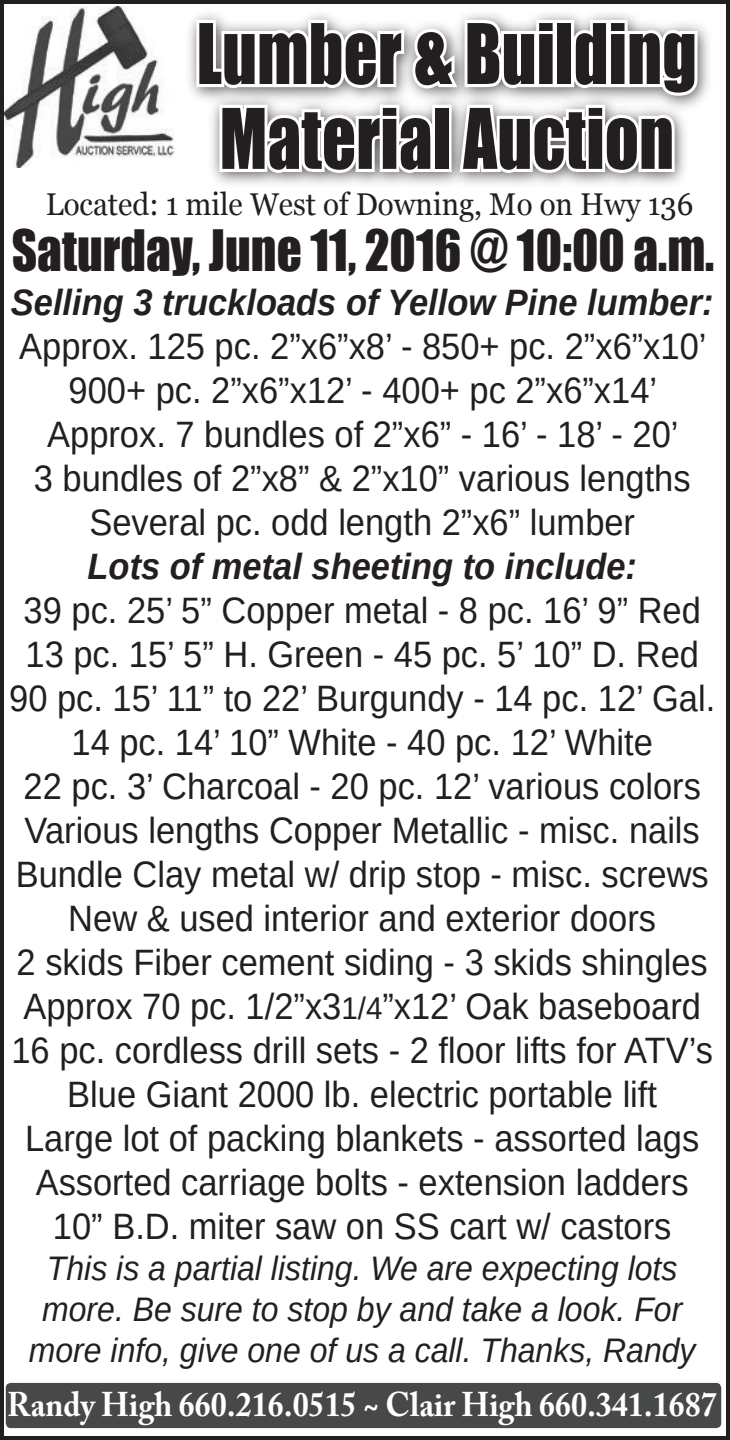
<style>
.page{position:relative;width:730px;height:1440px;background:#fff}
.page>*{position:absolute;margin:0;border:0;box-sizing:border-box;transform-origin:0 0}
.t1{font:77.2px/84.8px "Impact";letter-spacing:.005em;color:#231f20;scale:.86 1}
.t2{font:52.4px "Impact";color:#231f20;scale:.94 1}
.t3{font:36.8px/44px "Liberation Sans";color:#231f20;text-align:center;scale:.94 1}
.t4{font:italic 34px/40.8px "Liberation Sans";color:#231f20;text-align:center;scale:.94 1}
.t5{font:700 34px "Adobe Caslon Pro";color:#fff;scale:.94 1}
.t6{font:31.6px "Georgia";color:#231f20;scale:.94 1}
.s1{font-weight:700;font-style:italic}
.s2{font-size:31.6px}
</style>
<div class="page">
<div style="left:6px;top:1383px;width:714px;height:45px;background:#474849;border-radius:5px"></div>
<img style="left:5px;top:7px;width:169px;height:160px">
<div style="left:183px;top:7px;width:531px;height:184px;background:#231f20;opacity:.75"></div>
<svg style="left:193px;top:15px;width:508px;height:172px"></svg>
<div style="left:0;top:0;width:729px;height:1440px;border:4px solid #231f20"></div>
<p class="t1" style="left:196px;top:9px;width:582px">Lumber &amp; Building<br>Material Auction</p>
<p class="t6" style="left:46px;top:185px;width:689px">Located: 1 mile West of Downing, Mo on Hwy 136</p>
<p class="t2" style="left:12px;top:210px;width:748px">Saturday, June 11, 2016 @ 10:00 a.m.</p>
<p class="t3" style="left:9px;top:280px;width:752px"><span class="s1">Selling 3 truckloads of Yellow Pine lumber:<br></span>Approx. 125 pc. 2”x6”x8’ - 850+ pc. 2”x6”x10’ 900+ pc. 2”x6”x12’ - 400+ pc 2”x6”x14’ Approx. 7 bundles of 2”x6” - 16’ - 18’ - 20’<br>3 bundles of 2”x8” &amp; 2”x10” various lengths Several pc. odd length 2”x6” lumber<br><span class="s1">Lots of metal sheeting to include:<br></span>39 pc. 25’ 5” Copper metal - 8 pc. 16’ 9” Red 13 pc. 15’ 5” H. Green - 45 pc. 5’ 10” D. Red 90 pc. 15’ 11” to 22’ Burgundy - 14 pc. 12’ Gal.<br>14 pc. 14’ 10” White - 40 pc. 12’ White<br>22 pc. 3’ Charcoal - 20 pc. 12’ various colors Various lengths Copper Metallic - misc. nails Bundle Clay metal w/ drip stop - misc. screws New &amp; used interior and exterior doors<br>2 skids Fiber cement siding - 3 skids shingles Approx 70 pc. 1/2”x3<span class="s2">1/4</span>”x12’ Oak baseboard 16 pc. cordless drill sets - 2 floor lifts for ATV’s Blue Giant 2000 lb. electric portable lift<br>Large lot of packing blankets - assorted lags Assorted carriage bolts - extension ladders 10” B.D. miter saw on SS cart w/ castors</p>
<p class="t4" style="left:29px;top:1248px;width:710px">This is a partial listing. We are expecting lots more. Be sure to stop by and take a look. For more info, give one of us a call. Thanks, Randy</p>
<p class="t5" style="left:7px;top:1384px;width:756px">Randy High 660.216.0515 ~ Clair High 660.341.1687</p>
</div>
